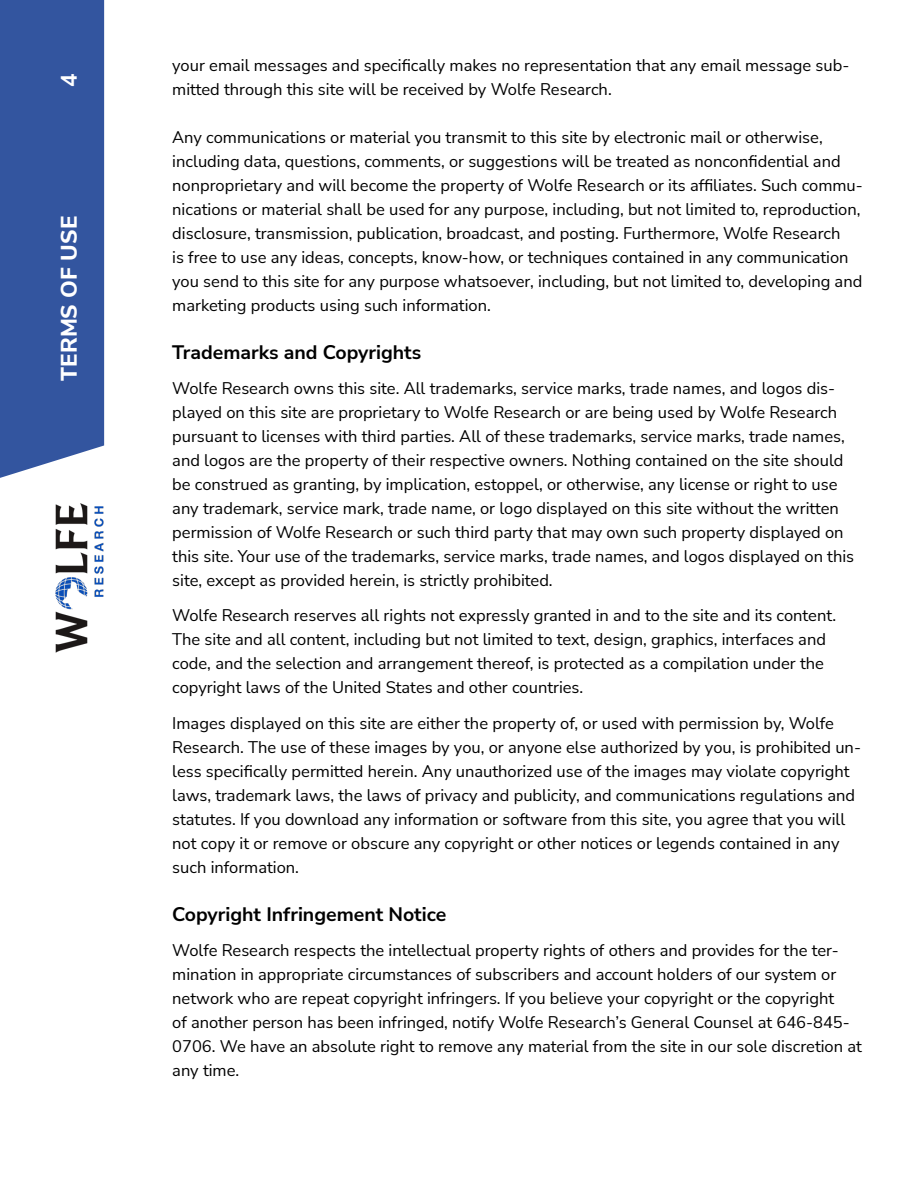
<style>
.page{position:relative;width:918px;height:1188px;background:#fff}
.page>*{position:absolute;margin:0;border:0;box-sizing:border-box;transform-origin:0 0}
.t1{font:800 22.5px "Nunito Sans";color:#fff}
.t2{font:700 22.5px "Nunito Sans";color:#fff}
.t3{font:700 19.5px "Nunito Sans";color:#000}
.t4{font:16.5px/24px "Nunito Sans";color:#000}
</style>
<div class="page">
<div style="left:0;top:0;width:104px;height:478px;background:#33559f"></div>
<img style="left:55px;top:503px;width:49px;height:150px">
<h1 class="t2" style="left:53px;top:87px;width:15px;rotate:-90deg">4</h1>
<h1 class="t1" style="left:52px;top:381px;width:166px;rotate:-90deg">TERMS OF USE</h1>
<p class="t4" style="left:172px;top:52px;width:679px">your email messages and specifically makes no representation that any email message sub&shy;mitted through this site will be received by Wolfe Research.</p>
<p class="t4" style="left:172px;top:124px;width:692px">Any communications or material you transmit to this site by electronic mail or otherwise, including data, questions, comments, or suggestions will be treated as nonconfidential and nonproprietary and will become the property of Wolfe Research or its affiliates. Such commu&shy;nications or material shall be used for any purpose, including, but not limited to, reproduction, disclosure, transmission, publication, broadcast, and posting. Furthermore, Wolfe Research<br>is free to use any ideas, concepts, know-how, or techniques contained in any communication you send to this site for any purpose whatsoever, including, but not limited to, developing and marketing products using such information.</p>
<p class="t3" style="left:172px;top:338px;width:250px">Trademarks and Copyrights</p>
<p class="t4" style="left:172px;top:376px;width:683px">Wolfe Research owns this site. All trademarks, service marks, trade names, and logos dis&shy;played on this site are proprietary to Wolfe Research or are being used by Wolfe Research pursuant to licenses with third parties. All of these trademarks, service marks, trade names, and logos are the property of their respective owners. Nothing contained on the site should be construed as granting, by implication, estoppel, or otherwise, any license or right to use any trademark, service mark, trade name, or logo displayed on this site without the written permission of Wolfe Research or such third party that may own such property displayed on this site. Your use of the trademarks, service marks, trade names, and logos displayed on this site, except as provided herein, is strictly prohibited.</p>
<p class="t4" style="left:172px;top:603px;width:665px">Wolfe Research reserves all rights not expressly granted in and to the site and its content.<br>The site and all content, including but not limited to text, design, graphics, interfaces and code, and the selection and arrangement thereof, is protected as a compilation under the copyright laws of the United States and other countries.</p>
<p class="t4" style="left:172px;top:710px;width:690px">Images displayed on this site are either the property of, or used with permission by, Wolfe Research. The use of these images by you, or anyone else authorized by you, is prohibited un&shy;less specifically permitted herein. Any unauthorized use of the images may violate copyright laws, trademark laws, the laws of privacy and publicity, and communications regulations and statutes. If you download any information or software from this site, you agree that you will not copy it or remove or obscure any copyright or other notices or legends contained in any such information.</p>
<p class="t3" style="left:172px;top:900px;width:276px">Copyright Infringement Notice</p>
<p class="t4" style="left:172px;top:938px;width:691px">Wolfe Research respects the intellectual property rights of others and provides for the ter&shy;mination in appropriate circumstances of subscribers and account holders of our system or network who are repeat copyright infringers. If you believe your copyright or the copyright<br>of another person has been infringed, notify Wolfe Research’s General Counsel at 646-845- 0706. We have an absolute right to remove any material from the site in our sole discretion at any time.</p>
</div>
